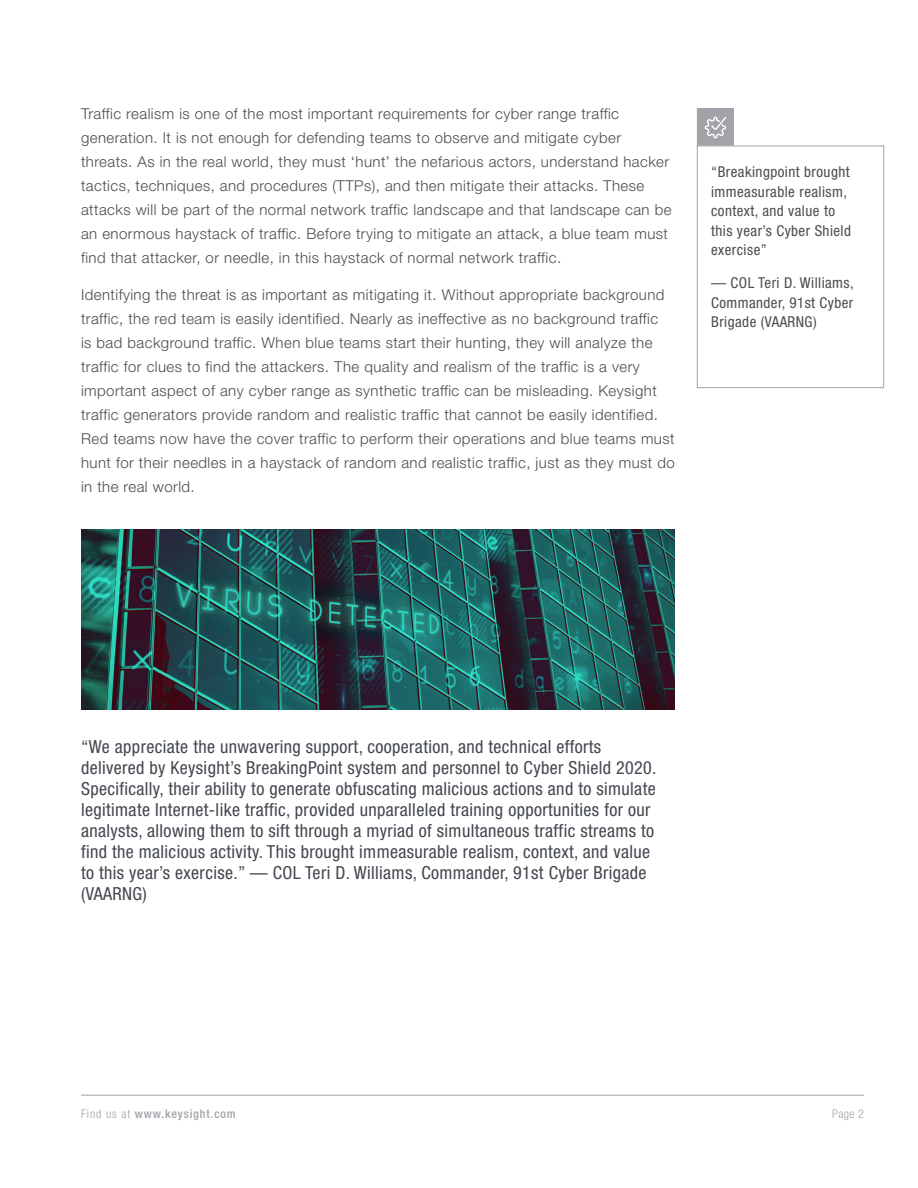
<style>
.page{position:relative;width:918px;height:1188px;background:#fff}
.page>*{position:absolute;margin:0;border:0;box-sizing:border-box;transform-origin:0 0}
.KT_-_In_body_Callout{font:condensed 18px/21px "Helvetica Neue LT Std";letter-spacing:.02em;color:#43474f}
.KT_-_Body_Text{font:300 15px/24px "Helvetica Neue LT Std";letter-spacing:.03em;color:#4b4c4d}
.KT-_Sidebar_Copy{font:condensed 15px/19.5px "Helvetica Neue LT Std";letter-spacing:.03em;color:#4b4c4d}
.t1{font:500 condensed 12px "Helvetica Neue LT Std";letter-spacing:.07em;color:#a4a1a9}
.t2{font:300 condensed 12px "Helvetica Neue LT Std";color:#a4a1a9}
.s1{font-weight:300}
</style>
<div class="page">
<hr style="left:81px;top:1095px;width:783px;height:1px;background:#a4a1a9">
<img style="left:81px;top:530px;width:594px;height:180px">
<div style="left:697px;top:146px;width:187px;height:242px;border:1px solid #a4a1a9"></div>
<div style="left:697px;top:108px;width:37px;height:38px;background:#a4a1a9;border:1px solid #a4a1a9"></div>
<svg style="left:704px;top:116px;width:23px;height:23px"></svg>
<p class="KT_-_Body_Text" style="left:81px;top:101px;width:592px">Traffic realism is one of the most important requirements for cyber range traffic generation. It is not enough for defending teams to observe and mitigate cyber threats. As in the real world, they must ‘hunt’ the nefarious actors, understand hacker tactics, techniques, and procedures (TTPs), and then mitigate their attacks. These attacks will be part of the normal network traffic landscape and that landscape can be an enormous haystack of traffic. Before trying to mitigate an attack, a blue team must find that attacker, or needle, in this haystack of normal network traffic.</p>
<p class="KT_-_Body_Text" style="left:81px;top:283px;width:595px">Identifying the threat is as important as mitigating it. Without appropriate background traffic, the red team is easily identified. Nearly as ineffective as no background traffic<br>is bad background traffic. When blue teams start their hunting, they will analyze the traffic for clues to find the attackers. The quality and realism of the traffic is a very important aspect of any cyber range as synthetic traffic can be misleading. Keysight traffic generators provide random and realistic traffic that cannot be easily identified.<br>Red teams now have the cover traffic to perform their operations and blue teams must hunt for their needles in a haystack of random and realistic traffic, just as they must do in the real world.</p>
<p class="KT-_Sidebar_Copy" style="left:711px;top:162px;width:141px">“Breakingpoint brought immeasurable realism, context, and value to this year’s Cyber Shield exercise”</p>
<p class="KT-_Sidebar_Copy" style="left:711px;top:273px;width:144px;text-align:justify">— COL Teri D. Williams, Commander, 91st Cyber Brigade (VAARNG)</p>
<p class="KT_-_In_body_Callout" style="left:81px;top:736px;width:577px">“We appreciate the unwavering support, cooperation, and technical efforts delivered by Keysight’s BreakingPoint system and personnel to Cyber Shield 2020.<br>Specifically, their ability to generate obfuscating malicious actions and to simulate legitimate Internet-like traffic, provided unparalleled training opportunities for our analysts, allowing them to sift through a myriad of simultaneous traffic streams to find the malicious activity. This brought immeasurable realism, context, and value to this year’s exercise.” — COL Teri D. Williams, Commander, 91st Cyber Brigade (VAARNG)</p>
<p class="t1" style="left:81px;top:1106px;width:156px"><span class="s1">Find us at</span> www.keysight.com</p>
<p class="t2" style="left:832px;top:1107px;width:33px">Page 2</p>
</div>
